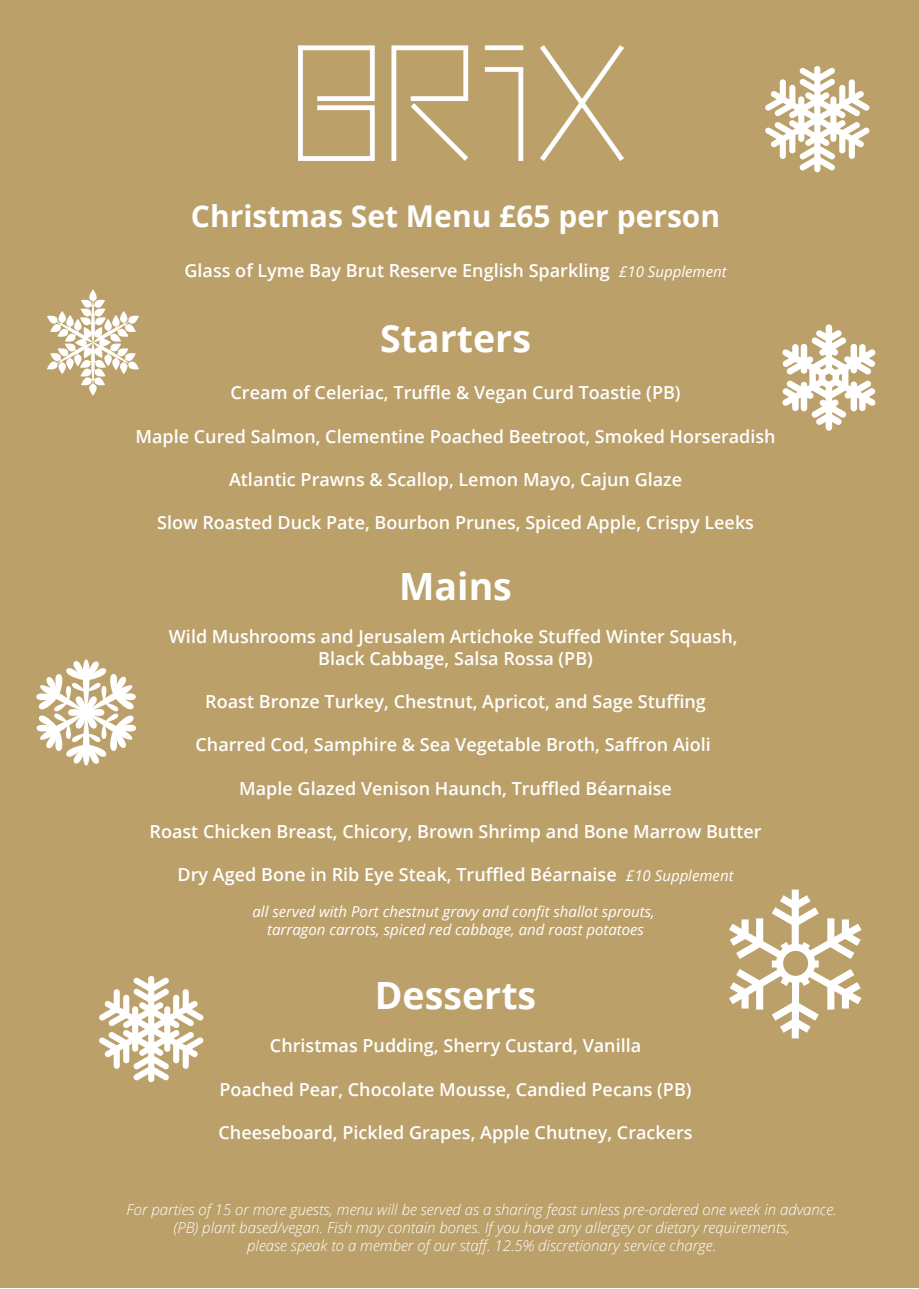
<style>
.page{position:relative;width:919px;height:1289px;background:#fff}
.page>*{position:absolute;margin:0;border:0;box-sizing:border-box;transform-origin:0 0}
.t1{font:700 37.5px "Open Sans";color:#fff}
.t2{font:700 30px "Open Sans";color:#fff}
.t3{font:600 18px/21.6px "Open Sans";color:#fff;text-align:center}
.t4{font:italic 300 15px/18px "Open Sans";color:#fff;text-align:center}
.t5{font:italic 15px/18px "Open Sans";color:#fff;text-align:center}
.s1{font-weight:400;font-style:italic;font-size:15px}
</style>
<div class="page">
<div style="left:0;top:0;width:918px;height:1287px;background:#bba06a"></div>
<img style="left:298px;top:45px;width:325px;height:115px">
<svg style="left:782px;top:324px;width:93px;height:107px"></svg>
<svg style="left:36px;top:659px;width:101px;height:107px"></svg>
<svg style="left:47px;top:289px;width:92px;height:107px"></svg>
<svg style="left:99px;top:975px;width:105px;height:107px"></svg>
<svg style="left:729px;top:889px;width:132px;height:149px"></svg>
<svg style="left:765px;top:66px;width:104px;height:106px"></svg>
<h2 class="t2" style="left:191px;top:195px;width:530px">Christmas Set Menu £65 per person</h2>
<p class="t3" style="left:184px;top:260px;width:543px">Glass of Lyme Bay Brut Reserve English Sparkling <span class="s1">£10 Supplement</span></p>
<h1 class="t1" style="left:380px;top:311px;width:152px">Starters</h1>
<p class="t3" style="left:230px;top:381px;width:451px">Cream of Celeriac, Truffle &amp; Vegan Curd Toastie (PB)</p>
<p class="t3" style="left:135px;top:425px;width:641px">Maple Cured Salmon, Clementine Poached Beetroot, Smoked Horseradish</p>
<p class="t3" style="left:229px;top:468px;width:454px">Atlantic Prawns &amp; Scallop, Lemon Mayo, Cajun Glaze</p>
<p class="t3" style="left:157px;top:511px;width:598px">Slow Roasted Duck Pate, Bourbon Prunes, Spiced Apple, Crispy Leeks</p>
<h1 class="t1" style="left:399px;top:560px;width:114px">Mains</h1>
<p class="t3" style="left:169px;top:625px;width:570px">Wild Mushrooms and Jerusalem Artichoke Stuffed Winter Squash,<br>Black Cabbage, Salsa Rossa (PB)</p>
<p class="t3" style="left:205px;top:690px;width:502px">Roast Bronze Turkey, Chestnut, Apricot, and Sage Stuffing</p>
<p class="t3" style="left:195px;top:733px;width:517px">Charred Cod, Samphire &amp; Sea Vegetable Broth, Saffron Aioli</p>
<p class="t3" style="left:239px;top:776px;width:434px">Maple Glazed Venison Haunch, Truffled Béarnaise</p>
<p class="t3" style="left:149px;top:820px;width:613px">Roast Chicken Breast, Chicory, Brown Shrimp and Bone Marrow Butter</p>
<p class="t3" style="left:178px;top:863px;width:557px">Dry Aged Bone in Rib Eye Steak, Truffled Béarnaise <span class="s1">£10 Supplement</span></p>
<p class="t5" style="left:252px;top:902px;width:404px">all served with Port chestnut gravy and confit shallot sprouts, tarragon carrots, spiced red cabbage, and roast potatoes</p>
<h1 class="t1" style="left:375px;top:969px;width:163px">Desserts</h1>
<p class="t3" style="left:270px;top:1034px;width:373px">Christmas Pudding, Sherry Custard, Vanilla</p>
<p class="t3" style="left:219px;top:1077px;width:473px">Poached Pear, Chocolate Mousse, Candied Pecans (PB)</p>
<p class="t3" style="left:218px;top:1121px;width:475px">Cheeseboard, Pickled Grapes, Apple Chutney, Crackers</p>
<p class="t4" style="left:127px;top:1200px;width:711px">For parties of 15 or more guests, menu will be served as a sharing feast unless pre-ordered one week in advance. (PB) plant based/vegan. Fish may contain bones. If you have any allergey or dietary requirements,<br>please speak to a member of our staff. 12.5% discretionary service charge.</p>
</div>
